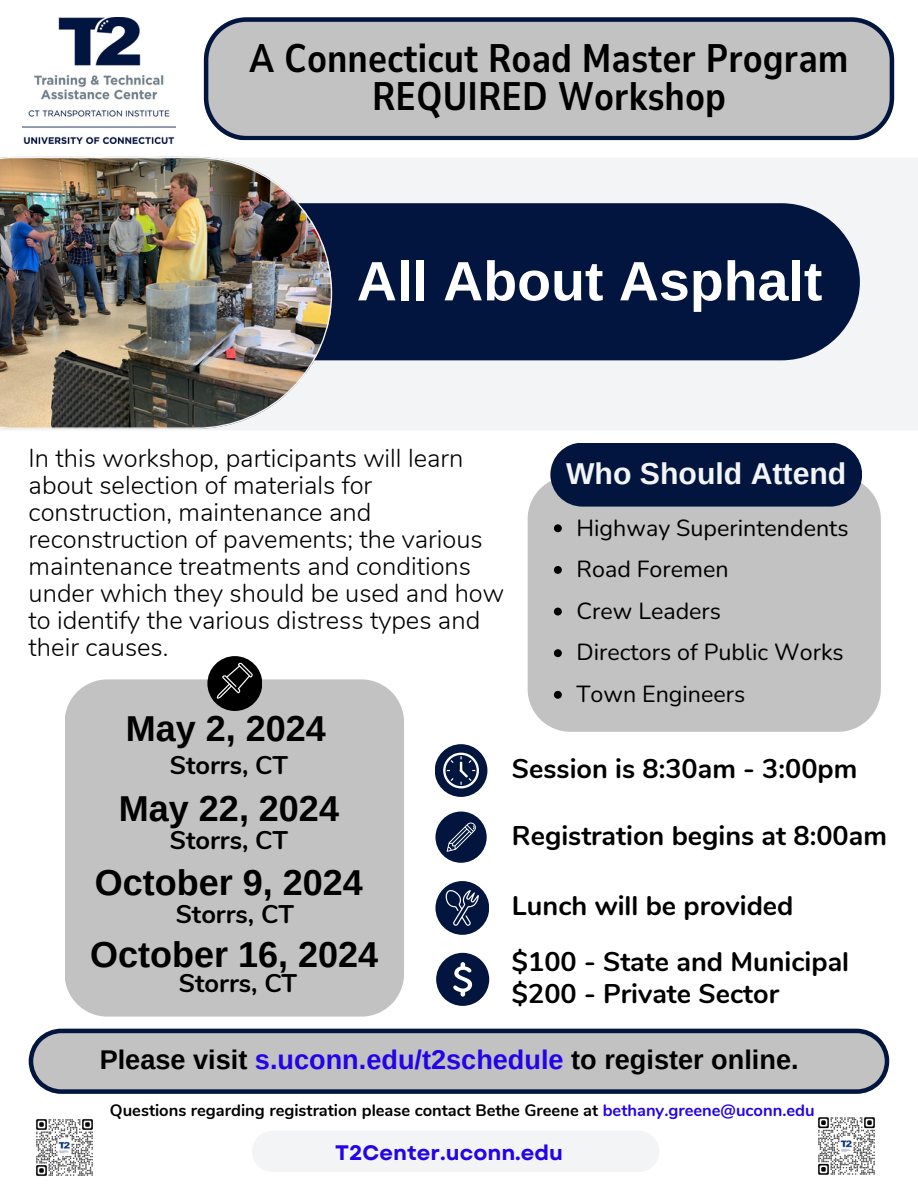
<style>
.page{position:relative;width:918px;height:1188px;background:#fff}
.page>*{position:absolute;margin:0;border:0;box-sizing:border-box;transform-origin:0 0}
.t1{font:700 55.5px "Arimo";color:#fff}
.t2{font:700 39.6px/38.8px "Nunito Sans 10 pt Condensed";color:#000;text-align:center}
.t3{font:700 36px "Arimo";color:#000}
.t4{font:700 30.3px "Arimo";color:#f2f4f6}
.t5{font:700 27.15px "Arimo";color:#000}
.t6{font:700 27px "Nunito";color:#000}
.t7{font:300 25.5px/27px "Nunito";color:#000}
.t8{font:700 25.5px "Nunito";color:#000}
.t9{font:23.25px "Nunito";color:#000}
.t10{font:700 21px "Garet";color:#2303e8}
.t11{font:700 16.5px "Nunito";color:#000}
.s1{color:#2303e8}
</style>
<div class="page">
<div style="left:0;top:158px;width:918px;height:272px;background:#f2f4f6"></div>
<div style="left:149px;top:203px;width:711px;height:157px;background:#01153f;border-radius:79px"></div>
<img style="left:0;top:157px;width:332px;height:272px">
<div style="left:252px;top:1131px;width:407px;height:41px;background:#f2f4f6;border-radius:21px"></div>
<div style="left:435px;top:744px;width:52px;height:53px;background:#01153f;border-radius:50%"></div>
<svg style="left:443px;top:753px;width:36px;height:35px"></svg>
<div style="left:435px;top:812px;width:52px;height:51px;background:#01153f;border-radius:50%"></div>
<svg style="left:447px;top:823px;width:29px;height:29px"></svg>
<div style="left:435px;top:881px;width:54px;height:54px;background:#01153f;border-radius:50%"></div>
<svg style="left:446px;top:890px;width:33px;height:36px"></svg>
<div style="left:436px;top:953px;width:53px;height:53px;background:#01153f;border-radius:50%"></div>
<svg style="left:453px;top:962px;width:19px;height:35px"></svg>
<img style="left:818px;top:1117px;width:57px;height:58px">
<img style="left:36px;top:1119px;width:57px;height:57px">
<img style="left:22px;top:17px;width:153px;height:126px">
<svg style="left:204px;top:17px;width:690px;height:123px;background:#b4b5b9"></svg>
<svg style="left:29px;top:1029px;width:860px;height:65px;background:#a8aab0"></svg>
<div style="left:528px;top:481px;width:353px;height:251px;background:#c2c2c2"></div>
<div style="left:550px;top:443px;width:312px;height:64px;background:#01153f"></div>
<svg style="left:554px;top:524px;width:8px;height:8px"></svg>
<svg style="left:554px;top:566px;width:8px;height:8px"></svg>
<svg style="left:554px;top:608px;width:8px;height:7px"></svg>
<svg style="left:554px;top:649px;width:8px;height:8px"></svg>
<svg style="left:554px;top:691px;width:8px;height:8px"></svg>
<div style="left:65px;top:679px;width:339px;height:338px;background:#c2c2c2"></div>
<div style="left:207px;top:656px;width:55px;height:55px;background:#000;border-radius:50%"></div>
<svg style="left:217px;top:663px;width:36px;height:36px"></svg>
<p class="t2" style="left:249px;top:39px;width:601px">A Connecticut Road Master Program<br>REQUIRED Workshop</p>
<p class="t1" style="left:357px;top:250px;width:467px">All About Asphalt</p>
<h3 class="t7" style="left:29px;top:445px;width:477px">In this workshop, participants will learn about selection of materials for construction, maintenance and reconstruction of pavements; the various maintenance treatments and conditions under which they should be used and how to identify the various distress types and their causes.</h3>
<p class="t3" style="left:126px;top:709px;width:202px">May 2, 2024</p>
<p class="t8" style="left:170px;top:748px;width:120px">Storrs, CT</p>
<p class="t3" style="left:119px;top:788px;width:222px">May 22, 2024</p>
<p class="t8" style="left:170px;top:823px;width:120px">Storrs, CT</p>
<p class="t3" style="left:95px;top:863px;width:269px">October 9, 2024</p>
<p class="t8" style="left:176px;top:898px;width:120px">Storrs, CT</p>
<h4 class="t3" style="left:90px;top:935px;width:289px">October 16, 2024</h4>
<p class="t8" style="left:179px;top:967px;width:120px">Storrs, CT</p>
<h4 class="t4" style="left:566px;top:457px;width:282px">Who Should Attend</h4>
<h2 class="t9" style="left:577px;top:512px;width:273px">Highway Superintendents</h2>
<h4 class="t9" style="left:577px;top:554px;width:154px">Road Foremen</h4>
<h2 class="t9" style="left:577px;top:595px;width:146px">Crew Leaders</h2>
<h4 class="t9" style="left:577px;top:637px;width:269px">Directors of Public Works</h4>
<p class="t9" style="left:577px;top:679px;width:170px">Town Engineers</p>
<h2 class="t6" style="left:512px;top:751px;width:347px">Session is 8:30am - 3:00pm</h2>
<h5 class="t6" style="left:512px;top:818px;width:377px">Registration begins at 8:00am</h5>
<p class="t6" style="left:512px;top:887px;width:283px">Lunch will be provided</p>
<p class="t6" style="left:512px;top:944px;width:339px">$100 - State and Municipal</p>
<h1 class="t6" style="left:512px;top:976px;width:269px">$200 - Private Sector</h1>
<p class="t5" style="left:100px;top:1045px;width:700px">Please visit <span class="s1">s.uconn.edu/t2schedule</span> to register online.</p>
<p class="t11" style="left:110px;top:1099px;width:706px">Questions regarding registration please contact Bethe Greene at <span class="s1">bethany.greene@uconn.edu</span></p>
<p class="t10" style="left:335px;top:1137px;width:229px">T2Center.uconn.edu</p>
</div>
